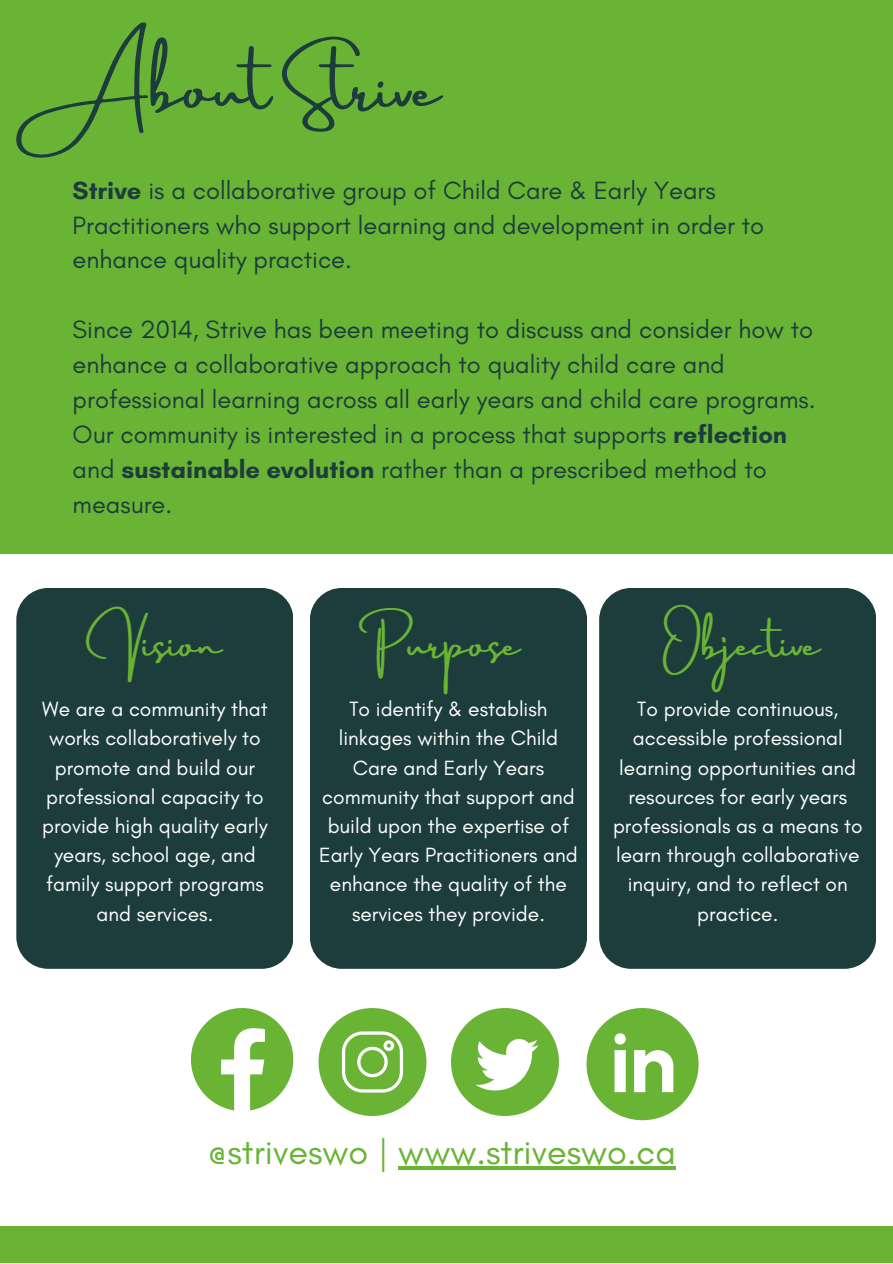
<style>
.page{position:relative;width:893px;height:1264px;background:#fff}
.page>*{position:absolute;margin:0;border:0;box-sizing:border-box;transform-origin:0 0}
.t1{font:60px "Amsterdam Three";color:#1d3d3d}
.t2{font:37.5px "Amsterdam Three";color:#69b435}
.t3{font:36px "Glacial Indifference";color:#69b435}
.t4{font:25.5px/34.8px "Glacial Indifference";color:#1d3d3d}
.t5{font:21px/29.2px "Glacial Indifference";color:#fff;text-align:center}
.s1{font-weight:700}
</style>
<div class="page">
<div style="left:0;top:0;width:892px;height:553px;background:#69b435"></div>
<div style="left:0;top:1226px;width:892px;height:36px;background:#69b435"></div>
<div style="left:16px;top:588px;width:277px;height:380px;background:#1d3d3d;border-radius:32px"></div>
<div style="left:599px;top:588px;width:277px;height:380px;background:#1d3d3d;border-radius:32px"></div>
<div style="left:310px;top:588px;width:276px;height:380px;background:#1d3d3d;border-radius:32px"></div>
<svg style="left:191px;top:1008px;width:102px;height:102px"></svg>
<svg style="left:318px;top:1008px;width:108px;height:107px"></svg>
<svg style="left:451px;top:1008px;width:108px;height:107px"></svg>
<svg style="left:586px;top:1008px;width:112px;height:112px"></svg>
<hr style="left:398px;top:1166px;width:277px;height:3px;background:#69b435">
<p class="t1" style="left:45px;top:55px;width:397px">About Strive</p>
<p class="t4" style="left:73px;top:172px;width:693px"><span class="s1">Strive</span> is a collaborative group of Child Care &amp; Early Years<br>Practitioners who support learning and development in order to enhance quality practice.</p>
<p class="t4" style="left:73px;top:312px;width:744px">Since 2014, Strive has been meeting to discuss and consider how to enhance a collaborative approach to quality child care and professional learning across all early years and child care programs.<br>Our community is interested in a process that supports <span class="s1">reflection </span>and <span class="s1">sustainable evolution</span> rather than a prescribed method to measure.</p>
<p class="t2" style="left:89px;top:623px;width:134px">Vision</p>
<p class="t2" style="left:377px;top:623px;width:145px">Purpose</p>
<p class="t2" style="left:665px;top:623px;width:156px">Objective</p>
<p class="t5" style="left:42px;top:694px;width:227px">We are a community that works collaboratively to promote and build our professional capacity to provide high quality early years, school age, and family support programs and services.</p>
<p class="t5" style="left:319px;top:694px;width:260px">To identify &amp; establish linkages within the Child<br>Care and Early Years community that support and build upon the expertise of<br>Early Years Practitioners and enhance the quality of the services they provide.</p>
<p class="t5" style="left:613px;top:694px;width:251px">To provide continuous, accessible professional learning opportunities and resources for early years professionals as a means to learn through collaborative inquiry, and to reflect on practice.</p>
<p class="t3" style="left:207px;top:1130px;width:470px">@striveswo | www.striveswo.ca</p>
</div>
